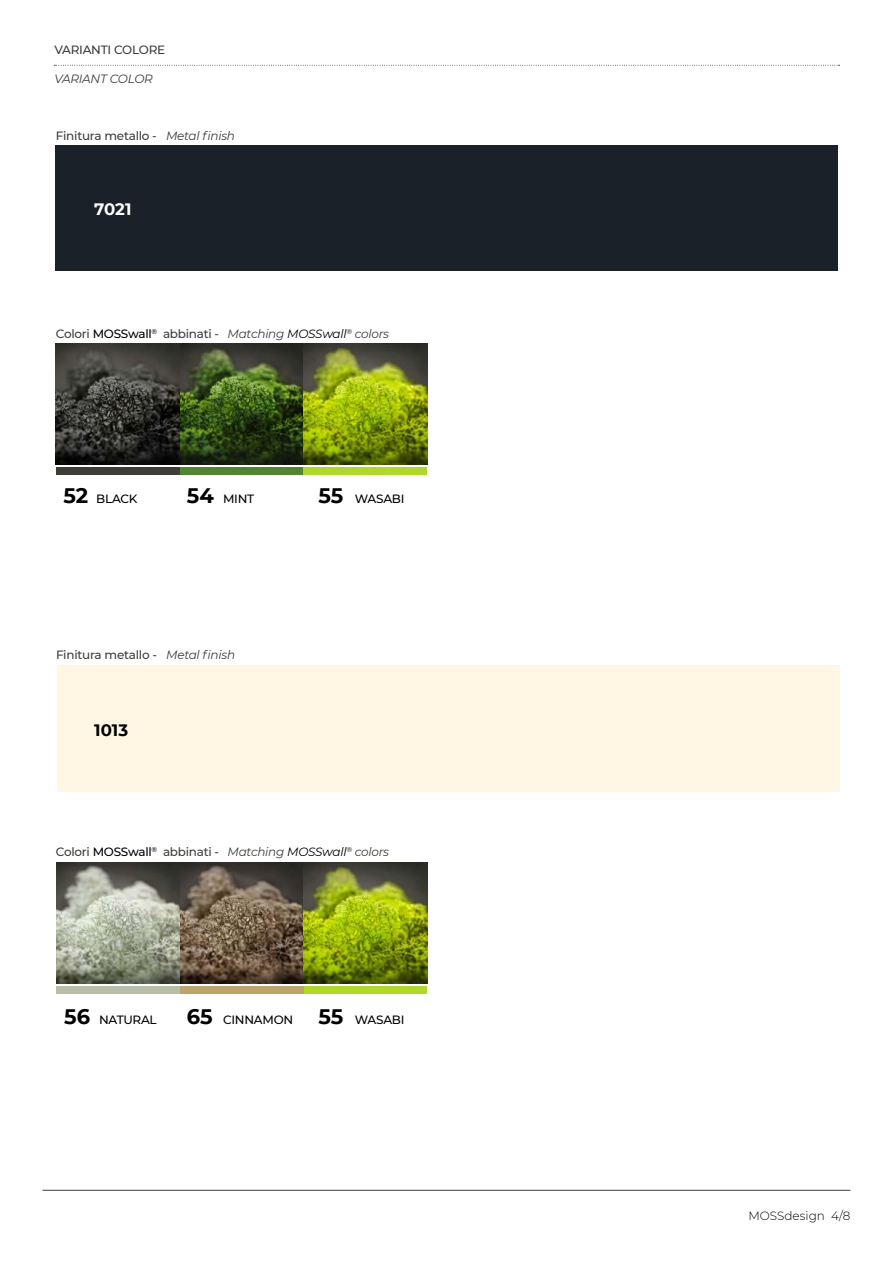
<style>
.page{position:relative;width:893px;height:1263px;background:#fff}
.page>*{position:absolute;margin:0;border:0;box-sizing:border-box;transform-origin:0 0}
.t1{font:700 21px "Montserrat";color:#000}
.t2{font:700 16.5px "Montserrat";color:#fff}
.t3{font:700 16.5px "Montserrat";color:#000}
.t4{font:500 12px "Montserrat";letter-spacing:-.02em;color:#3c3c3b}
.t5{font:italic 12px "Montserrat";letter-spacing:-.02em;color:#3c3c3b}
.t6{font:500 12px "Montserrat";letter-spacing:-.02em;color:#000}
.t7{font:300 12px "Montserrat";color:#000}
.s1{color:#000}
</style>
<div class="page">
<hr style="left:43px;top:1190px;width:807px;height:1px;background:#3c3c3b">
<svg style="left:54px;top:65px;width:786px;height:1px"></svg>
<div style="left:56px;top:146px;width:782px;height:125px;background:#1a2129"></div>
<img style="left:56px;top:862px;width:371px;height:121px">
<img style="left:180px;top:343px;width:247px;height:121px">
<img style="left:56px;top:343px;width:124px;height:121px">
<div style="left:56px;top:986px;width:124px;height:7px;background:#b7bfa8"></div>
<div style="left:303px;top:986px;width:124px;height:7px;background:#afd82b"></div>
<div style="left:180px;top:986px;width:123px;height:7px;background:#bfa36d"></div>
<div style="left:56px;top:467px;width:124px;height:7px;background:#3f3d38"></div>
<div style="left:180px;top:467px;width:124px;height:7px;background:#518433"></div>
<div style="left:304px;top:467px;width:123px;height:7px;background:#afd82b"></div>
<p class="t4" style="left:54px;top:44px;width:112px">VARIANTI COLORE</p>
<p class="t5" style="left:54px;top:74px;width:100px">VARIANT COLOR</p>
<p class="t4" style="left:56px;top:130px;width:102px">Finitura metallo -</p>
<p class="t5" style="left:166px;top:128px;width:71px">Metal finish</p>
<h2 class="t2" style="left:94px;top:200px;width:39px">7021</h2>
<p class="t4" style="left:56px;top:328px;width:165px">Colori <span class="s1">MOSSwall</span><sup>®</sup> abbinati -</p>
<p class="t5" style="left:227px;top:329px;width:163px">Matching <span class="s1">MOSSwall</span><sup>®</sup> colors</p>
<h1 class="t1" style="left:64px;top:484px;width:26px">52</h1>
<h1 class="t1" style="left:187px;top:484px;width:28px">54</h1>
<p class="t6" style="left:96px;top:492px;width:43px">BLACK</p>
<p class="t6" style="left:223px;top:492px;width:33px">MINT</p>
<p class="t4" style="left:56px;top:648px;width:102px">Finitura metallo -</p>
<p class="t5" style="left:166px;top:647px;width:71px">Metal finish</p>
<h2 class="t3" style="left:94px;top:721px;width:35px">1013</h2>
<h1 class="t1" style="left:319px;top:484px;width:26px">55</h1>
<p class="t6" style="left:355px;top:492px;width:51px">WASABI</p>
<p class="t4" style="left:56px;top:846px;width:165px">Colori <span class="s1">MOSSwall</span><sup>®</sup> abbinati -</p>
<p class="t5" style="left:227px;top:847px;width:163px">Matching <span class="s1">MOSSwall</span><sup>®</sup> colors</p>
<h1 class="t1" style="left:64px;top:1004px;width:27px">56</h1>
<p class="t6" style="left:99px;top:1013px;width:59px">NATURAL</p>
<h1 class="t1" style="left:187px;top:1004px;width:27px">65</h1>
<p class="t6" style="left:223px;top:1013px;width:72px">CINNAMON</p>
<h1 class="t1" style="left:319px;top:1004px;width:26px">55</h1>
<p class="t6" style="left:355px;top:1013px;width:51px">WASABI</p>
<p class="t7" style="left:748px;top:1209px;width:104px">MOSSdesign 4/8</p>
</div>
